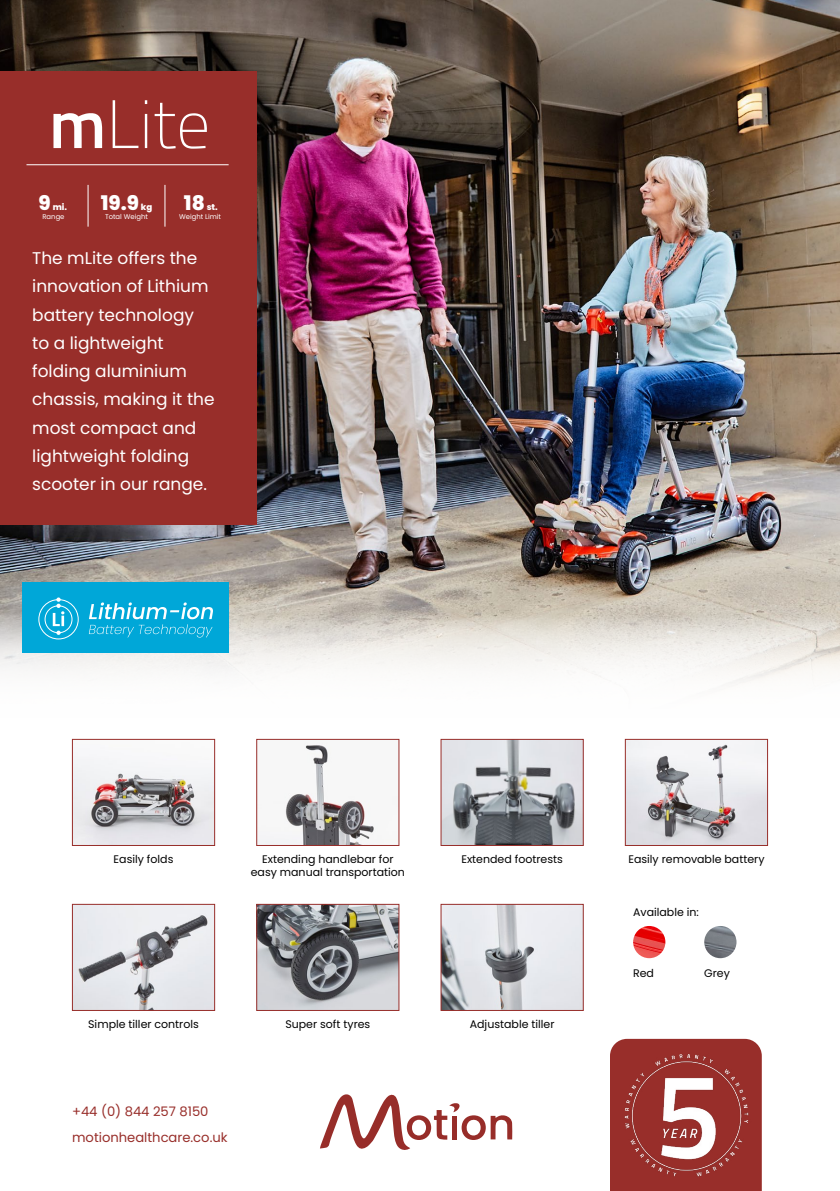
<style>
.page{position:relative;width:840px;height:1191px;background:#fff}
.page>*{position:absolute;margin:0;border:0;box-sizing:border-box;transform-origin:0 0}
.t1{font:800 20.2px "Poppins";color:#fff}
.t2{font:17px/28.2px "Poppins";color:#fff}
.t3{font:13.2px/26.2px "Poppins";color:#982e2a}
.t4{font:11px/13.2px "Poppins";color:#000;text-align:center}
.t5{font:800 8.6px "Poppins";color:#fff}
.t6{font:6.8px "Poppins";color:#fff}
</style>
<div class="page">
<svg style="left:320px;top:1094px;width:192px;height:56px"></svg>
<img style="left:610px;top:1038px;width:152px;height:153px">
<img style="left:0;top:0;width:839px;height:613px">
<svg style="left:0;top:613px;width:839px;height:179px"></svg>
<img style="left:74px;top:741px;width:139px;height:103px">
<div style="left:72px;top:739px;width:143px;height:107px;border:1px solid #982e2a"></div>
<img style="left:74px;top:906px;width:139px;height:102px">
<div style="left:72px;top:904px;width:143px;height:106px;border:1px solid #982e2a"></div>
<img style="left:258px;top:741px;width:139px;height:103px">
<div style="left:256px;top:739px;width:143px;height:107px;border:1px solid #982e2a"></div>
<img style="left:258px;top:906px;width:139px;height:102px">
<div style="left:256px;top:904px;width:143px;height:106px;border:1px solid #982e2a"></div>
<img style="left:442px;top:741px;width:139px;height:103px">
<div style="left:440px;top:739px;width:143px;height:107px;border:1px solid #982e2a"></div>
<img style="left:442px;top:906px;width:139px;height:102px">
<div style="left:440px;top:904px;width:143px;height:106px;border:1px solid #982e2a"></div>
<img style="left:626px;top:741px;width:139px;height:103px">
<div style="left:624px;top:739px;width:143px;height:107px;border:1px solid #982e2a"></div>
<img style="left:632px;top:926px;width:33px;height:32px;border-radius:16px">
<img style="left:703px;top:926px;width:33px;height:32px;border-radius:16px">
<div style="left:0;top:71px;width:256px;height:453px;background:#982e2a"></div>
<hr style="left:88px;top:185px;width:1px;height:42px;background:#fff">
<hr style="left:164px;top:185px;width:1px;height:42px;background:#fff">
<svg style="left:53px;top:113px;width:49px;height:35px"></svg>
<svg style="left:113px;top:100px;width:25px;height:48px"></svg>
<svg style="left:154px;top:103px;width:53px;height:46px"></svg>
<svg style="left:145px;top:114px;width:2px;height:34px"></svg>
<hr style="left:26px;top:164px;width:202px;height:1px;background:#fff">
<div style="left:22px;top:582px;width:207px;height:71px;background:#00a7d8"></div>
<svg style="left:89px;top:602px;width:124px;height:35px"></svg>
<div style="left:45px;top:605px;width:27px;height:28px;border:1px solid #fff;border-radius:50%"></div>
<div style="left:38px;top:599px;width:41px;height:40px;border:1px solid #fff;border-radius:50%"></div>
<svg style="left:53px;top:597px;width:11px;height:38px"></svg>
<h1 class="t1" style="left:39px;top:191px;width:14px">9</h1>
<p class="t5" style="left:53px;top:202px;width:16px">mi.</p>
<h1 class="t1" style="left:101px;top:191px;width:40px">19.9</h1>
<p class="t5" style="left:141px;top:202px;width:13px">kg</p>
<h1 class="t1" style="left:184px;top:191px;width:22px">18</h1>
<p class="t5" style="left:207px;top:202px;width:13px">st.</p>
<p class="t6" style="left:42px;top:213px;width:24px">Range</p>
<p class="t6" style="left:105px;top:213px;width:44px">Total Weight</p>
<p class="t6" style="left:179px;top:213px;width:43px">Weight Limit</p>
<h2 class="t2" style="left:32px;top:244px;width:184px">The mLite offers the innovation of Lithium battery technology to a lightweight folding aluminium chassis, making it the most compact and lightweight folding scooter in our range.</h2>
<p class="t4" style="left:113px;top:852px;width:61px">Easily folds</p>
<p class="t4" style="left:250px;top:852px;width:155px">Extending handlebar for easy manual transportation</p>
<p class="t4" style="left:88px;top:1017px;width:112px">Simple tiller controls</p>
<p class="t3" style="left:72px;top:1098px;width:157px">+44 (0) 844 257 8150 motionhealthcare.co.uk</p>
<p class="t4" style="left:285px;top:1017px;width:86px">Super soft tyres</p>
<p class="t4" style="left:461px;top:852px;width:103px">Extended footrests</p>
<p class="t4" style="left:469px;top:1017px;width:86px">Adjustable tiller</p>
<p class="t4" style="left:628px;top:852px;width:137px">Easily removable battery</p>
<p class="t4" style="left:632px;top:905px;width:67px">Available in:</p>
<p class="t4" style="left:632px;top:966px;width:22px">Red</p>
<p class="t4" style="left:703px;top:966px;width:27px">Grey</p>
</div>
